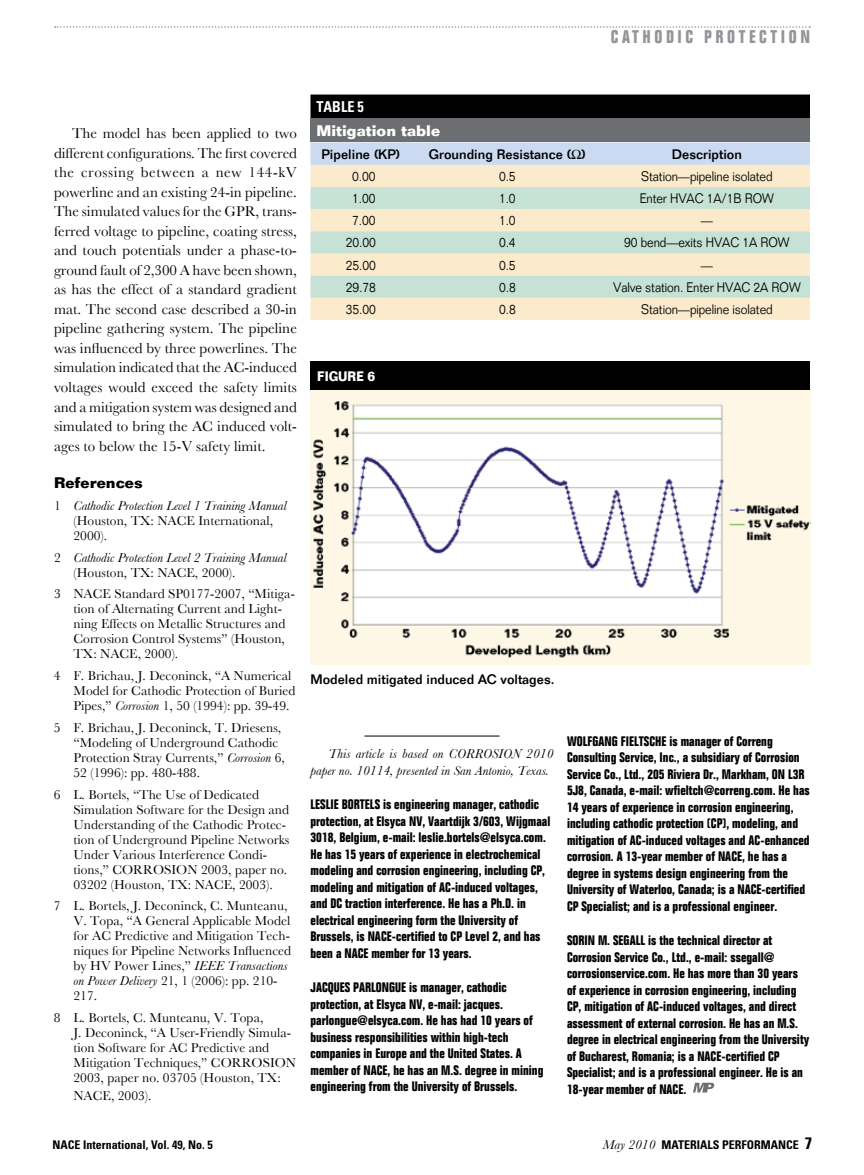
<style>
.page{position:relative;width:864px;height:1175px;background:#fff}
.page>*{position:absolute;margin:0;border:0;box-sizing:border-box;transform-origin:0 0}
.t1{font:700 condensed 18px "Folio";letter-spacing:.2em;color:#939598}
.t2{font:15px/19.5px "Baskerville";color:#000;text-align:justify}
.t3{font:700 15px "Folio";letter-spacing:.005em;color:#fff}
.t4{font:700 15px "Folio";letter-spacing:.005em;color:#000}
.t5{font:700 condensed 15px "Univers";color:#fff;scale:.95 1}
.t6{font:700 condensed 13.5px/16.5px "Folio";color:#000}
.t7{font:13.5px/15px "Baskerville";color:#000}
.t8{font:italic 13.5px/15px "Baskerville";color:#000}
.t9{font:300 13.5px "Folio";letter-spacing:-.005em;color:#000;scale:.9 1}
.t10{font:500 13.5px "Folio";letter-spacing:.005em;color:#000}
.t11{font:700 13.5px "Folio";color:#fff;scale:.85 1}
.t12{font:700 condensed 12px "Univers";color:#000}
.s1{font-style:normal}
.s2{font-style:italic}
.s3{font-family:"Baskerville";font-weight:400;font-style:italic;font-stretch:normal;font-size:13.5px}
.s4{font-size:16.5px}
</style>
<div class="page">
<img style="left:310px;top:386px;width:501px;height:278px">
<div style="left:310px;top:361px;width:500px;height:28px;background:#000"></div>
<div style="left:310px;top:94px;width:500px;height:24px;background:#000"></div>
<div style="left:310px;top:118px;width:500px;height:24px;background:#6d6e71"></div>
<div style="left:310px;top:165px;width:500px;height:155px;background:#fbebcc"></div>
<svg style="left:310px;top:187px;width:500px;height:111px;background:#dbe5d2"></svg>
<hr style="left:364px;top:735px;width:136px;height:1px;background:#000">
<svg style="left:693px;top:1082px;width:22px;height:10px"></svg>
<svg style="left:55px;top:26px;width:755px;height:2px"></svg>
<svg style="left:310px;top:142px;width:500px;height:23px;background:#ccdaf0"></svg>
<h1 class="t1" style="left:611px;top:26px;width:201px">CATHODIC PROTECTION</h1>
<p class="t2" style="left:54px;top:124px;width:245px;text-indent:18px">The model has been applied to two different configurations. The first covered the crossing between a new 144-kV powerline and an existing 24-in pipeline.<br>The simulated values for the GPR, trans&shy;ferred voltage to pipeline, coating stress, and touch potentials under a phase-to&shy;ground fault of 2,300 A have been shown, as has the effect of a standard gradient mat. The second case described a 30-in pipeline gathering system. The pipeline was influenced by three powerlines. The simulation indicated that the AC-induced voltages would exceed the safety limits and a mitigation system was designed and simulated to bring the AC induced volt&shy;ages to below the 15-V safety limit.</p>
<p class="t4" style="left:54px;top:473px;width:90px">References</p>
<p class="t8" style="left:73px;top:498px;width:215px;text-indent:-19px"><span class="s1">1</span> Cathodic Protection Level 1 Training Manual <span class="s1">(Houston, TX: NACE International,<br>2000).</span></p>
<p class="t8" style="left:73px;top:549px;width:215px;text-indent:-19px"><span class="s1">2</span> Cathodic Protection Level 2 Training Manual <span class="s1">(Houston, TX: NACE, 2000).</span></p>
<p class="t7" style="left:73px;top:586px;width:223px;text-indent:-19px">3 NACE Standard SP0177-2007, “Mitiga&shy;tion of Alternating Current and Light&shy;ning Effects on Metallic Structures and Corrosion Control Systems” (Houston, TX: NACE, 2000).</p>
<p class="t7" style="left:73px;top:668px;width:223px;text-indent:-19px">4 F. Brichau, J. Deconinck, “A Numerical<br>Model for Cathodic Protection of Buried<br>Pipes,” <span class="s2">Corrosion</span> 1, 50 (1994): pp. 39-49.</p>
<p class="t7" style="left:73px;top:720px;width:213px;text-indent:-19px">5 F. Brichau, J. Deconinck, T. Driesens, “Modeling of Underground Cathodic Protection Stray Currents,” <span class="s2">Corrosion</span> 6, 52 (1996): pp. 480-488.</p>
<p class="t7" style="left:73px;top:786px;width:217px;text-indent:-19px">6 L. Bortels, “The Use of Dedicated Simulation Software for the Design and Understanding of the Cathodic Protec&shy;tion of Underground Pipeline Networks Under Various Interference Condi&shy;tions,” Corrosion</p>
<p class="t7" style="left:73px;top:861px;width:215px;text-indent:128px">2003, paper no.<br>03202 (Houston, TX: NACE, 2003).</p>
<p class="t7" style="left:73px;top:898px;width:219px;text-indent:-19px">7 L. Bortels, J. Deconinck, C. Munteanu, V. Topa, “A General Applicable Model for AC Predictive and Mitigation Tech&shy;niques for Pipeline Networks Influenced by HV Power Lines,” <span class="s2">IEEE Transactions on Power Delivery</span> 21, 1 (2006): pp. 210- 217.</p>
<p class="t7" style="left:73px;top:1010px;width:224px;text-indent:-19px">8 L. Bortels, C. Munteanu, V. Topa,<br>J. Deconinck, “A User-Friendly Simula&shy;tion Software for AC Predictive and Mitigation Techniques,” CORROSION 2003, paper no. 03705 (Houston, TX:</p>
<p class="t7" style="left:73px;top:1088px;width:80px">NACE, 2003).</p>
<p class="t5" style="left:316px;top:98px;width:51px">table 5</p>
<p class="t3" style="left:316px;top:122px;width:125px">Mitigation table</p>
<p class="t10" style="left:321px;top:146px;width:80px">Pipeline (KP)</p>
<p class="t10" style="left:429px;top:146px;width:158px">Grounding Resistance ( )</p>
<p class="t10" style="left:672px;top:146px;width:72px">Description</p>
<p class="t9" style="left:352px;top:168px;width:27px">0.00</p>
<p class="t9" style="left:499px;top:168px;width:20px">0.5</p>
<p class="t9" style="left:641px;top:168px;width:148px">Station—pipeline isolated</p>
<p class="t9" style="left:352px;top:190px;width:27px">1.00</p>
<p class="t9" style="left:499px;top:190px;width:20px">1.0</p>
<p class="t9" style="left:640px;top:190px;width:150px">Enter HVAC 1A/1B ROW</p>
<p class="t9" style="left:352px;top:212px;width:27px">7.00</p>
<p class="t9" style="left:499px;top:212px;width:20px">1.0</p>
<p class="t9" style="left:701px;top:212px;width:15px">—</p>
<p class="t9" style="left:346px;top:235px;width:35px">20.00</p>
<p class="t9" style="left:499px;top:235px;width:20px">0.4</p>
<p class="t9" style="left:624px;top:235px;width:185px">90 bend—exits HVAC 1A ROW</p>
<p class="t9" style="left:346px;top:257px;width:35px">25.00</p>
<p class="t9" style="left:499px;top:257px;width:20px">0.5</p>
<p class="t9" style="left:701px;top:257px;width:15px">—</p>
<p class="t9" style="left:346px;top:279px;width:35px">29.78</p>
<p class="t9" style="left:499px;top:279px;width:20px">0.8</p>
<p class="t9" style="left:613px;top:279px;width:210px">Valve station. Enter HVAC 2A ROW</p>
<p class="t9" style="left:346px;top:301px;width:35px">35.00</p>
<p class="t9" style="left:499px;top:301px;width:20px">0.8</p>
<p class="t9" style="left:641px;top:301px;width:148px">Station—pipeline isolated</p>
<p class="t11" style="left:317px;top:367px;width:70px">FIGURE 6</p>
<p class="t10" style="left:310px;top:671px;width:246px">Modeled mitigated induced AC voltages.</p>
<p class="t8" style="left:311px;top:745px;width:244px;line-height:16.5px;text-indent:18px">This article is based on CORROSION 2010 paper no. 10114, presented in San Antonio, Texas.</p>
<p class="t6" style="left:311px;top:796px;width:241px">LESLIE BORTELS is engineering manager, cathodic protection, at Elsyca NV, Vaartdijk 3/603, Wijgmaal 3018, Belgium, e-mail: leslie.bortels@elsyca.com.<br>He has 15 years of experience in electrochemical modeling and corrosion engineering, including CP, modeling and mitigation of AC-induced voltages, and DC traction interference. He has a Ph.D. in electrical engineering form the University of Brussels, is NACE-certified to CP Level 2, and has been a NACE member for 13 years.</p>
<p class="t6" style="left:311px;top:979px;width:234px">JACQUES PARLONGUE is manager, cathodic protection, at Elsyca NV, e-mail: jacques. parlongue@elsyca.com. He has had 10 years of business responsibilities within high-tech companies in Europe and the United States. A member of NACE, he has an M.S. degree in mining engineering from the University of Brussels.</p>
<p class="t6" style="left:567px;top:732px;width:244px">WOLFGANG FIELTSCHE is manager of Correng Consulting Service, Inc., a subsidiary of Corrosion Service Co., Ltd., 205 Riviera Dr., Markham, ON L3R 5J8, Canada, e-mail: wfieltch@correng.com. He has 14 years of experience in corrosion engineering, including cathodic protection (CP), modeling, and mitigation of AC-induced voltages and AC-enhanced corrosion. A 13-year member of NACE, he has a degree in systems design engineering from the University of Waterloo, Canada; is a NACE-certified CP Specialist; and is a professional engineer.</p>
<p class="t6" style="left:567px;top:932px;width:244px">SORIN M. SEGALL is the technical director at Corrosion Service Co., Ltd., e-mail: ssegall@ corrosionservice.com. He has more than 30 years of experience in corrosion engineering, including CP, mitigation of AC-induced voltages, and direct assessment of external corrosion. He has an M.S. degree in electrical engineering from the University of Bucharest, Romania; is a NACE-certified CP Specialist; and is a professional engineer. He is an 18-year member of NACE.</p>
<p class="t12" style="left:53px;top:1137px;width:162px">NACE International, Vol. 49, No. 5</p>
<p class="t12" style="left:603px;top:1137px;width:211px"><span class="s3">May 2010</span> MATERIALS PERFORMANCE <span class="s4">7</span></p>
</div>
